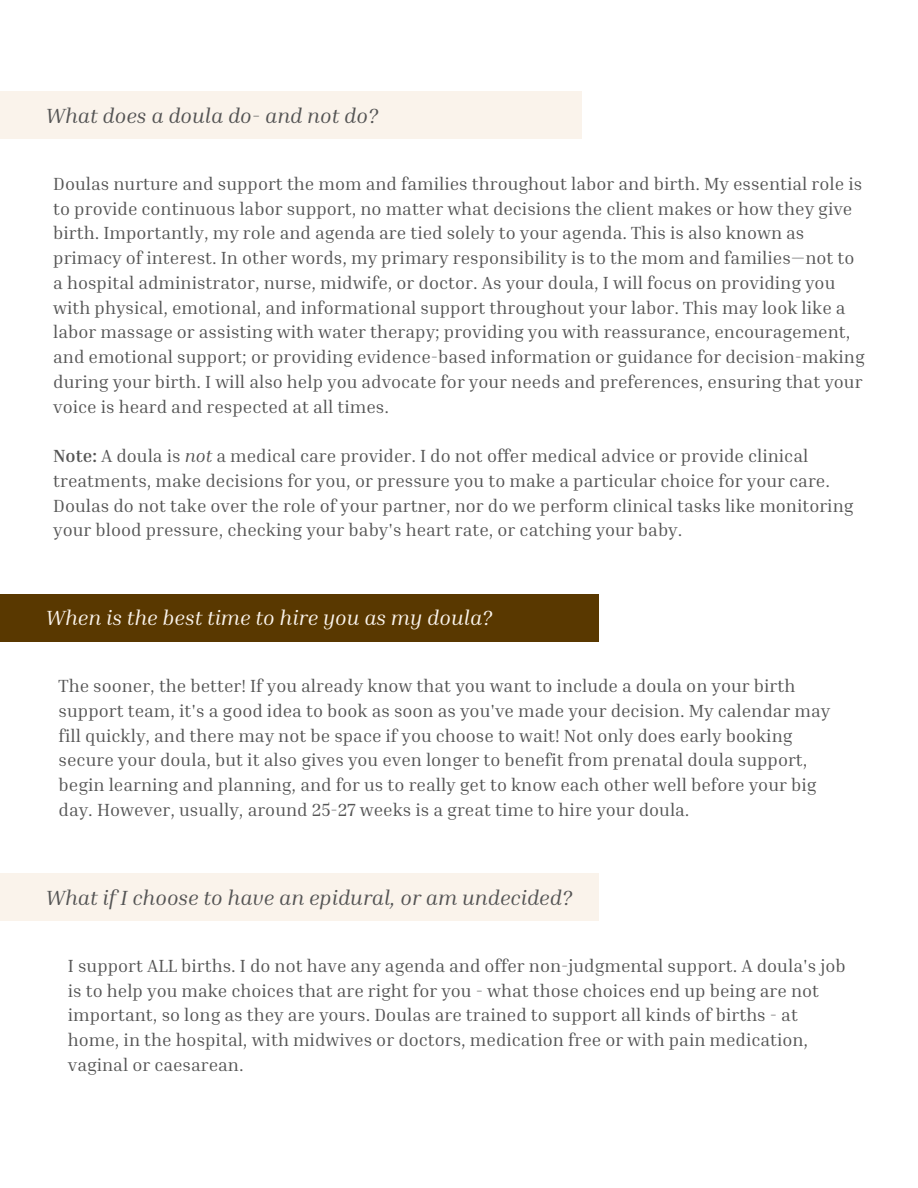
<style>
.page{position:relative;width:918px;height:1188px;background:#fff}
.page>*{position:absolute;margin:0;border:0;box-sizing:border-box;transform-origin:0 0}
.t1{font:italic 21px "Inria Serif";color:#545454}
.t2{font:italic 21px "Inria Serif";color:#faf3eb}
.t3{font:18px/24.8px "Inria Serif";color:#545454}
.s1{font-weight:700}
.s2{font-style:italic}
</style>
<div class="page">
<div style="left:0;top:92px;width:582px;height:47px;background:#faf3eb"></div>
<div style="left:0;top:594px;width:598px;height:47px;background:#593800"></div>
<div style="left:0;top:874px;width:598px;height:47px;background:#faf3eb"></div>
<p class="t1" style="left:46px;top:102px;width:334px">What does a doula do- and not do?</p>
<p class="t3" style="left:53px;top:171px;width:813px">Doulas nurture and support the mom and families throughout labor and birth. My essential role is to provide continuous labor support, no matter what decisions the client makes or how they give birth. Importantly, my role and agenda are tied solely to your agenda. This is also known as primacy of interest. In other words, my primary responsibility is to the mom and families—not to a hospital administrator, nurse, midwife, or doctor. As your doula, I will focus on providing you with physical, emotional, and informational support throughout your labor. This may look like a labor massage or assisting with water therapy; providing you with reassurance, encouragement, and emotional support; or providing evidence-based information or guidance for decision-making during your birth. I will also help you advocate for your needs and preferences, ensuring that your voice is heard and respected at all times.</p>
<p class="t3" style="left:53px;top:443px;width:802px"><span class="s1">Note:</span> A doula is <span class="s2">not</span> a medical care provider. I do not offer medical advice or provide clinical treatments, make decisions for you, or pressure you to make a particular choice for your care.<br>Doulas do not take over the role of your partner, nor do we perform clinical tasks like monitoring your blood pressure, checking your baby's heart rate, or catching your baby.</p>
<p class="t2" style="left:46px;top:605px;width:448px">When is the best time to hire you as my doula?</p>
<p class="t3" style="left:59px;top:673px;width:773px">The sooner, the better! If you already know that you want to include a doula on your birth support team, it's a good idea to book as soon as you've made your decision. My calendar may fill quickly, and there may not be space if you choose to wait! Not only does early booking secure your doula, but it also gives you even longer to benefit from prenatal doula support, begin learning and planning, and for us to really get to know each other well before your big day. However, usually, around 25-27 weeks is a great time to hire your doula.</p>
<p class="t1" style="left:46px;top:885px;width:528px">What if I choose to have an epidural, or am undecided?</p>
<p class="t3" style="left:68px;top:953px;width:779px">I support ALL births. I do not have any agenda and offer non-judgmental support. A doula's job is to help you make choices that are right for you - what those choices end up being are not important, so long as they are yours. Doulas are trained to support all kinds of births - at home, in the hospital, with midwives or doctors, medication free or with pain medication, vaginal or caesarean.</p>
</div>
